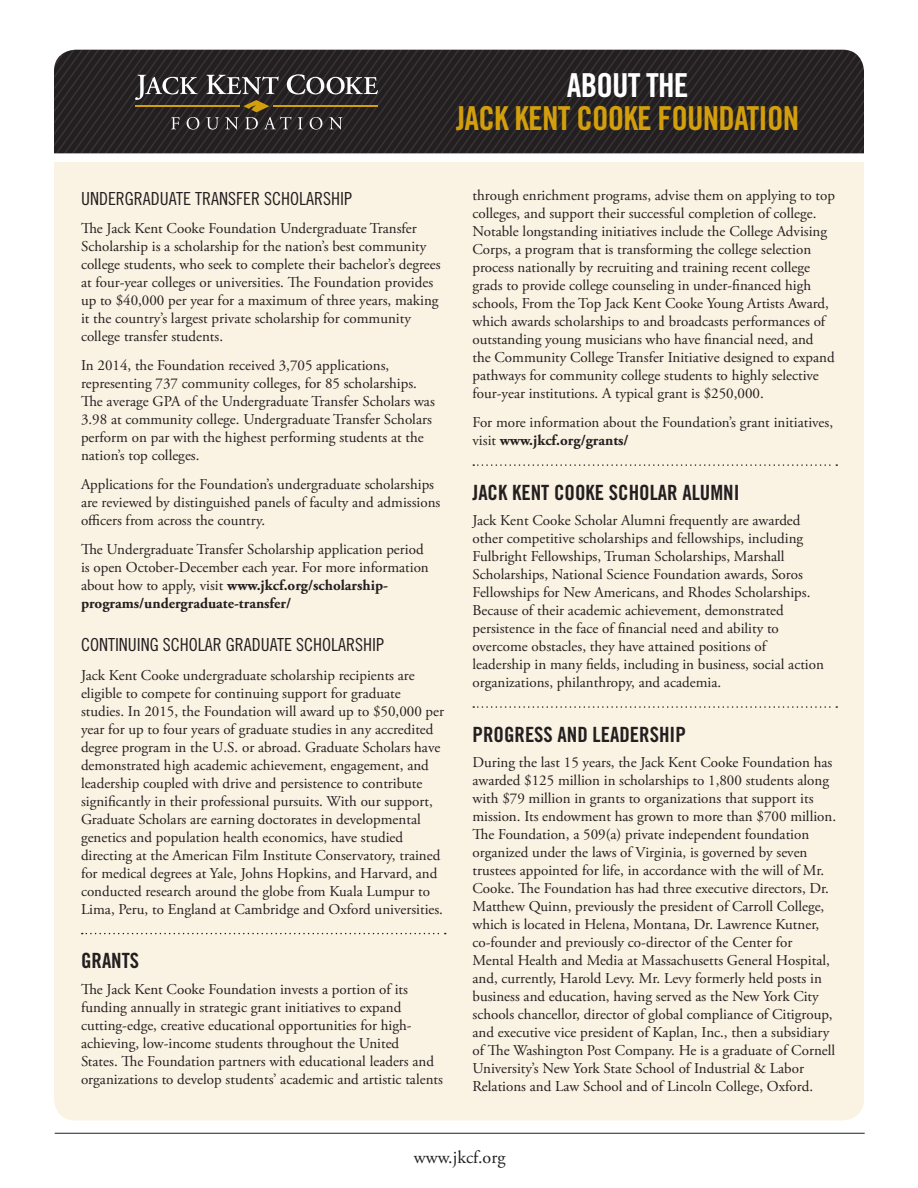
<style>
.page{position:relative;width:918px;height:1188px;background:#fff}
.page>*{position:absolute;margin:0;border:0;box-sizing:border-box;transform-origin:0 0}
.t1{font:33px/33px "Trade Gothic Bold Cond Twenty";letter-spacing:-.025em;color:#d49f0c;text-align:center}
.t2{font:21px "Trade Gothic Bold Cond Twenty";color:#231f20}
.t3{font:18px "Trade Gothic Cond Eighteen";color:#231f20}
.t4{font:18px "Adobe Garamond Pro";color:#231f20}
.t5{font:15px/18px "Adobe Garamond Pro";color:#231f20}
.s1{color:#fff}
.s2{font-weight:700}
</style>
<div class="page">
<div style="left:54px;top:162px;width:810px;height:958px;background:#faf2e2"></div>
<svg style="left:82px;top:933px;width:364px;height:1px"></svg>
<svg style="left:473px;top:464px;width:364px;height:2px"></svg>
<svg style="left:473px;top:706px;width:364px;height:2px"></svg>
<svg style="left:54px;top:50px;width:810px;height:103px;background:#2b2728"></svg>
<hr style="left:135px;top:106px;width:104px;height:1px;background:#d49f0c">
<hr style="left:273px;top:106px;width:105px;height:1px;background:#d49f0c">
<hr style="left:55px;top:1133px;width:810px;height:1px;background:#231f20">
<p class="t1" style="left:456px;top:68px;width:344px"><span class="s1">ABOUT THE<br></span>JACK KENT COOKE FOUNDATION</p>
<p class="t3" style="left:81px;top:187px;width:273px">UNDERGRADUATE TRANSFER SCHOLARSHIP</p>
<p class="t5" style="left:81px;top:220px;width:361px">The Jack Kent Cooke Foundation Undergraduate Transfer Scholarship is a scholarship for the nation’s best community college students, who seek to complete their bachelor’s degrees at four-year colleges or universities. The Foundation provides up to $40,000 per year for a maximum of three years, making it the country’s largest private scholarship for community college transfer students.</p>
<p class="t5" style="left:81px;top:357px;width:355px">In 2014, the Foundation received 3,705 applications, representing 737 community colleges, for 85 scholarships.<br>The average GPA of the Undergraduate Transfer Scholars was 3.98 at community college. Undergraduate Transfer Scholars perform on par with the highest performing students at the nation’s top colleges.</p>
<p class="t5" style="left:81px;top:476px;width:361px">Applications for the Foundation’s undergraduate scholarships are reviewed by distinguished panels of faculty and admissions officers from across the country.</p>
<p class="t5" style="left:81px;top:541px;width:349px">The Undergraduate Transfer Scholarship application period is open October-December each year. For more information about how to apply, visit <span class="s2">www.jkcf.org/scholarship&shy;programs/undergraduate-transfer/</span></p>
<p class="t3" style="left:81px;top:634px;width:305px">CONTINUING SCHOLAR GRADUATE SCHOLARSHIP</p>
<p class="t5" style="left:81px;top:667px;width:365px">Jack Kent Cooke undergraduate scholarship recipients are eligible to compete for continuing support for graduate studies. In 2015, the Foundation will award up to $50,000 per year for up to four years of graduate studies in any accredited degree program in the U.S. or abroad. Graduate Scholars have demonstrated high academic achievement, engagement, and leadership coupled with drive and persistence to contribute significantly in their professional pursuits. With our support, Graduate Scholars are earning doctorates in developmental genetics and population health economics, have studied directing at the American Film Institute Conservatory, trained for medical degrees at Yale, Johns Hopkins, and Harvard, and conducted research around the globe from Kuala Lumpur to Lima, Peru, to England at Cambridge and Oxford universities.</p>
<p class="t2" style="left:81px;top:948px;width:60px">GRANTS</p>
<p class="t5" style="left:81px;top:980px;width:364px">The Jack Kent Cooke Foundation invests a portion of its funding annually in strategic grant initiatives to expand cutting-edge, creative educational opportunities for high&shy;achieving, low-income students throughout the United<br>States. The Foundation partners with educational leaders and organizations to develop students’ academic and artistic talents</p>
<p class="t5" style="left:472px;top:187px;width:364px">through enrichment programs, advise them on applying to top colleges, and support their successful completion of college.<br>Notable longstanding initiatives include the College Advising Corps, a program that is transforming the college selection process nationally by recruiting and training recent college grads to provide college counseling in under-financed high schools, From the Top Jack Kent Cooke Young Artists Award, which awards scholarships to and broadcasts performances of outstanding young musicians who have financial need, and the Community College Transfer Initiative designed to expand pathways for community college students to highly selective four-year institutions. A typical grant is $250,000.</p>
<p class="t5" style="left:472px;top:414px;width:362px">For more information about the Foundation’s grant initiatives, visit <span class="s2">www.jkcf.org/grants/</span></p>
<p class="t2" style="left:472px;top:479px;width:269px">JACK KENT COOKE SCHOLAR ALUMNI</p>
<p class="t5" style="left:472px;top:512px;width:353px">Jack Kent Cooke Scholar Alumni frequently are awarded other competitive scholarships and fellowships, including Fulbright Fellowships, Truman Scholarships, Marshall Scholarships, National Science Foundation awards, Soros Fellowships for New Americans, and Rhodes Scholarships.<br>Because of their academic achievement, demonstrated persistence in the face of financial need and ability to overcome obstacles, they have attained positions of leadership in many fields, including in business, social action organizations, philanthropy, and academia.</p>
<p class="t2" style="left:472px;top:721px;width:215px">PROGRESS AND LEADERSHIP</p>
<p class="t5" style="left:472px;top:754px;width:365px">During the last 15 years, the Jack Kent Cooke Foundation has awarded $125 million in scholarships to 1,800 students along with $79 million in grants to organizations that support its mission. Its endowment has grown to more than $700 million.<br>The Foundation, a 509(a) private independent foundation organized under the laws of Virginia, is governed by seven trustees appointed for life, in accordance with the will of Mr.<br>Cooke. The Foundation has had three executive directors, Dr.<br>Matthew Quinn, previously the president of Carroll College, which is located in Helena, Montana, Dr. Lawrence Kutner, co-founder and previously co-director of the Center for Mental Health and Media at Massachusetts General Hospital, and, currently, Harold Levy. Mr. Levy formerly held posts in business and education, having served as the New York City schools chancellor, director of global compliance of Citigroup, and executive vice president of Kaplan, Inc., then a subsidiary of The Washington Post Company. He is a graduate of Cornell University’s New York State School of Industrial &amp; Labor Relations and Law School and of Lincoln College, Oxford.</p>
<p class="t4" style="left:414px;top:1147px;width:93px">www.jkcf.org</p>
</div>
